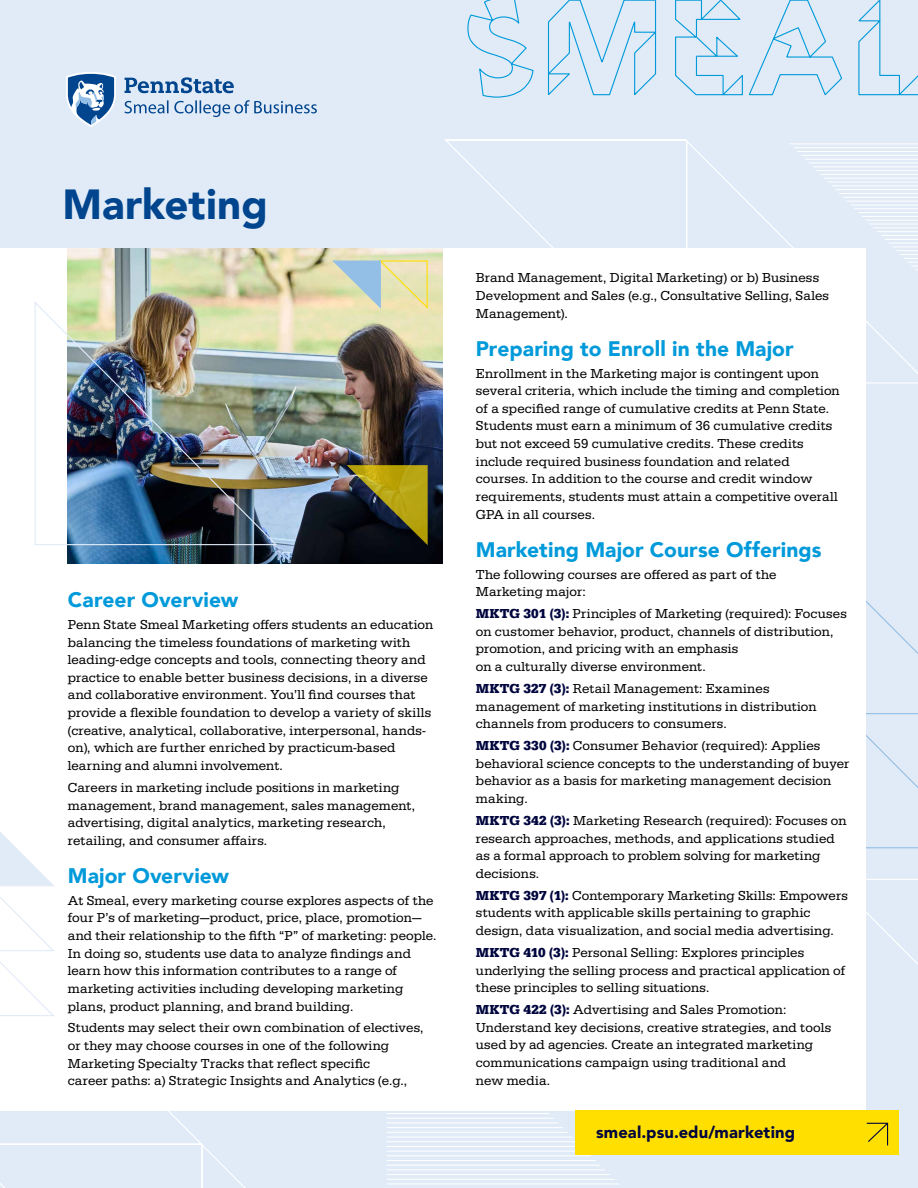
<style>
.page{position:relative;width:918px;height:1188px;background:#e1ebf7}
.page>*{position:absolute;margin:0;border:0;box-sizing:border-box;transform-origin:0 0}
.H1_headline{font:900 42px "Avenir";color:#00458d}
.H3_subhead_1{font:900 21px "Avenir";letter-spacing:.005em;color:#009ada}
.H2_url{font:900 16.5px "Avenir LT Std";letter-spacing:.01em;color:#00053e}
.P_body{font:13.5px/17.7px "Serifa";letter-spacing:.01em;color:#000}
.s1{font-weight:700;color:#00053e}
</style>
<div class="page">
<svg style="left:866px;top:879px;width:52px;height:86px"></svg>
<svg style="left:445px;top:139px;width:473px;height:245px"></svg>
<svg style="left:0;top:1111px;width:445px;height:77px"></svg>
<hr style="left:787px;top:144px;width:131px;height:1px;background:#fff">
<hr style="left:787px;top:147px;width:131px;height:1px;background:#fff">
<hr style="left:787px;top:151px;width:131px;height:1px;background:#fff">
<hr style="left:787px;top:155px;width:131px;height:1px;background:#fff">
<hr style="left:787px;top:159px;width:131px;height:1px;background:#fff">
<hr style="left:787px;top:163px;width:131px;height:1px;background:#fff">
<hr style="left:787px;top:166px;width:131px;height:1px;background:#fff">
<hr style="left:787px;top:170px;width:131px;height:1px;background:#fff">
<hr style="left:787px;top:174px;width:131px;height:1px;background:#fff">
<hr style="left:787px;top:178px;width:131px;height:1px;background:#fff">
<hr style="left:787px;top:182px;width:131px;height:1px;background:#fff">
<hr style="left:787px;top:186px;width:131px;height:1px;background:#fff">
<hr style="left:787px;top:189px;width:131px;height:1px;background:#fff">
<hr style="left:787px;top:193px;width:131px;height:1px;background:#fff">
<hr style="left:787px;top:197px;width:131px;height:1px;background:#fff">
<hr style="left:787px;top:201px;width:131px;height:1px;background:#fff">
<hr style="left:787px;top:205px;width:131px;height:1px;background:#fff">
<hr style="left:787px;top:208px;width:131px;height:1px;background:#fff">
<hr style="left:787px;top:212px;width:131px;height:1px;background:#fff">
<hr style="left:787px;top:216px;width:131px;height:1px;background:#fff">
<hr style="left:787px;top:220px;width:131px;height:1px;background:#fff">
<hr style="left:787px;top:224px;width:131px;height:1px;background:#fff">
<hr style="left:787px;top:228px;width:131px;height:1px;background:#fff">
<hr style="left:787px;top:231px;width:131px;height:1px;background:#fff">
<hr style="left:787px;top:235px;width:131px;height:1px;background:#fff">
<hr style="left:787px;top:239px;width:131px;height:1px;background:#fff">
<hr style="left:787px;top:243px;width:131px;height:1px;background:#fff">
<hr style="left:787px;top:247px;width:131px;height:1px;background:#fff">
<hr style="left:787px;top:250px;width:131px;height:1px;background:#fff">
<hr style="left:787px;top:254px;width:131px;height:1px;background:#fff">
<hr style="left:787px;top:258px;width:131px;height:1px;background:#fff">
<hr style="left:787px;top:262px;width:131px;height:1px;background:#fff">
<hr style="left:787px;top:266px;width:131px;height:1px;background:#fff">
<hr style="left:787px;top:269px;width:131px;height:1px;background:#fff">
<hr style="left:387px;top:1187px;width:236px;height:1px;background:#fff">
<hr style="left:387px;top:1184px;width:236px;height:1px;background:#fff">
<hr style="left:387px;top:1179px;width:236px;height:1px;background:#fff">
<hr style="left:387px;top:1174px;width:236px;height:1px;background:#fff">
<hr style="left:387px;top:1169px;width:236px;height:1px;background:#fff">
<hr style="left:387px;top:1165px;width:236px;height:1px;background:#fff">
<hr style="left:387px;top:1160px;width:236px;height:1px;background:#fff">
<hr style="left:387px;top:1155px;width:236px;height:1px;background:#fff">
<hr style="left:387px;top:1151px;width:236px;height:1px;background:#fff">
<hr style="left:387px;top:1146px;width:236px;height:1px;background:#fff">
<hr style="left:387px;top:1141px;width:236px;height:1px;background:#fff">
<hr style="left:387px;top:1137px;width:236px;height:1px;background:#fff">
<hr style="left:387px;top:1132px;width:236px;height:1px;background:#fff">
<hr style="left:387px;top:1127px;width:236px;height:1px;background:#fff">
<hr style="left:387px;top:1123px;width:236px;height:1px;background:#fff">
<hr style="left:387px;top:1118px;width:236px;height:1px;background:#fff">
<hr style="left:387px;top:1113px;width:236px;height:1px;background:#fff">
<svg style="left:866px;top:735px;width:52px;height:114px"></svg>
<svg style="left:866px;top:600px;width:52px;height:115px"></svg>
<svg style="left:467px;top:0;width:451px;height:98px"></svg>
<div style="left:0;top:248px;width:866px;height:863px;background:#fff"></div>
<svg style="left:0;top:832px;width:54px;height:184px"></svg>
<div style="left:575px;top:1111px;width:323px;height:44px;background:#ffdf00"></div>
<svg style="left:866px;top:1122px;width:23px;height:24px"></svg>
<svg style="left:66px;top:72px;width:50px;height:55px"></svg>
<svg style="left:125px;top:77px;width:192px;height:40px"></svg>
<img style="left:68px;top:248px;width:374px;height:316px">
<img style="left:34px;top:300px;width:244px;height:246px">
<svg style="left:331px;top:260px;width:98px;height:49px;background:#d4d9ba"></svg>
<svg style="left:347px;top:465px;width:81px;height:80px;background:#645d1a"></svg>
<h1 class="H1_headline" style="left:63px;top:169px;width:207px">Marketing</h1>
<h3 class="H3_subhead_1" style="left:68px;top:582px;width:172px">Career Overview</h3>
<p class="P_body" style="left:68px;top:616px;width:367px">Penn State Smeal Marketing offers students an education balancing the timeless foundations of marketing with leading-edge concepts and tools, connecting theory and practice to enable better business decisions, in a diverse and collaborative environment. You’ll find courses that provide a flexible foundation to develop a variety of skills (creative, analytical, collaborative, interpersonal, hands&shy;on), which are further enriched by practicum-based learning and alumni involvement.</p>
<p class="P_body" style="left:68px;top:779px;width:349px">Careers in marketing include positions in marketing management, brand management, sales management, advertising, digital analytics, marketing research, retailing, and consumer affairs.</p>
<h3 class="H3_subhead_1" style="left:68px;top:858px;width:163px">Major Overview</h3>
<p class="P_body" style="left:68px;top:892px;width:370px">At Smeal, every marketing course explores aspects of the four P’s of marketing—product, price, place, promotion— and their relationship to the fifth “P” of marketing: people.<br>In doing so, students use data to analyze findings and learn how this information contributes to a range of marketing activities including developing marketing plans, product planning, and brand building.</p>
<p class="P_body" style="left:68px;top:1019px;width:357px">Students may select their own combination of electives, or they may choose courses in one of the following Marketing Specialty Tracks that reflect specific<br>career paths: a) Strategic Insights and Analytics (e.g.,</p>
<p class="P_body" style="left:476px;top:269px;width:355px">Brand Management, Digital Marketing) or b) Business<br>Development and Sales (e.g., Consultative Selling, Sales<br>Management).</p>
<h3 class="H3_subhead_1" style="left:476px;top:330px;width:319px">Preparing to Enroll in the Major</h3>
<p class="P_body" style="left:476px;top:364px;width:365px">Enrollment in the Marketing major is contingent upon several criteria, which include the timing and completion of a specified range of cumulative credits at Penn State.<br>Students must earn a minimum of 36 cumulative credits but not exceed 59 cumulative credits. These credits include required business foundation and related courses. In addition to the course and credit window requirements, students must attain a competitive overall GPA in all courses.</p>
<h3 class="H3_subhead_1" style="left:476px;top:531px;width:347px">Marketing Major Course Offerings</h3>
<p class="P_body" style="left:476px;top:565px;width:302px">The following courses are offered as part of the<br>Marketing major:</p>
<p class="P_body" style="left:476px;top:605px;width:373px"><span class="s1">MKTG 301 (3):</span> Principles of Marketing (required): Focuses on customer behavior, product, channels of distribution, promotion, and pricing with an emphasis<br>on a culturally diverse environment.</p>
<p class="P_body" style="left:476px;top:680px;width:342px"><span class="s1">MKTG 327 (3):</span> Retail Management: Examines management of marketing institutions in distribution channels from producers to consumers.</p>
<p class="P_body" style="left:476px;top:737px;width:375px"><span class="s1">MKTG 330 (3):</span> Consumer Behavior (required): Applies behavioral science concepts to the understanding of buyer behavior as a basis for marketing management decision making.</p>
<p class="P_body" style="left:476px;top:812px;width:372px"><span class="s1">MKTG 342 (3):</span> Marketing Research (required): Focuses on research approaches, methods, and applications studied as a formal approach to problem solving for marketing decisions.</p>
<p class="P_body" style="left:476px;top:887px;width:374px"><span class="s1">MKTG 397 (1):</span> Contemporary Marketing Skills: Empowers students with applicable skills pertaining to graphic design, data visualization, and social media advertising.</p>
<p class="P_body" style="left:476px;top:944px;width:371px"><span class="s1">MKTG 410 (3):</span> Personal Selling: Explores principles underlying the selling process and practical application of these principles to selling situations.</p>
<p class="P_body" style="left:476px;top:1001px;width:357px"><span class="s1">MKTG 422 (3):</span> Advertising and Sales Promotion:<br>Understand key decisions, creative strategies, and tools used by ad agencies. Create an integrated marketing communications campaign using traditional and<br>new media.</p>
<h2 class="H2_url" style="left:596px;top:1122px;width:201px">smeal.psu.edu/marketing</h2>
</div>
